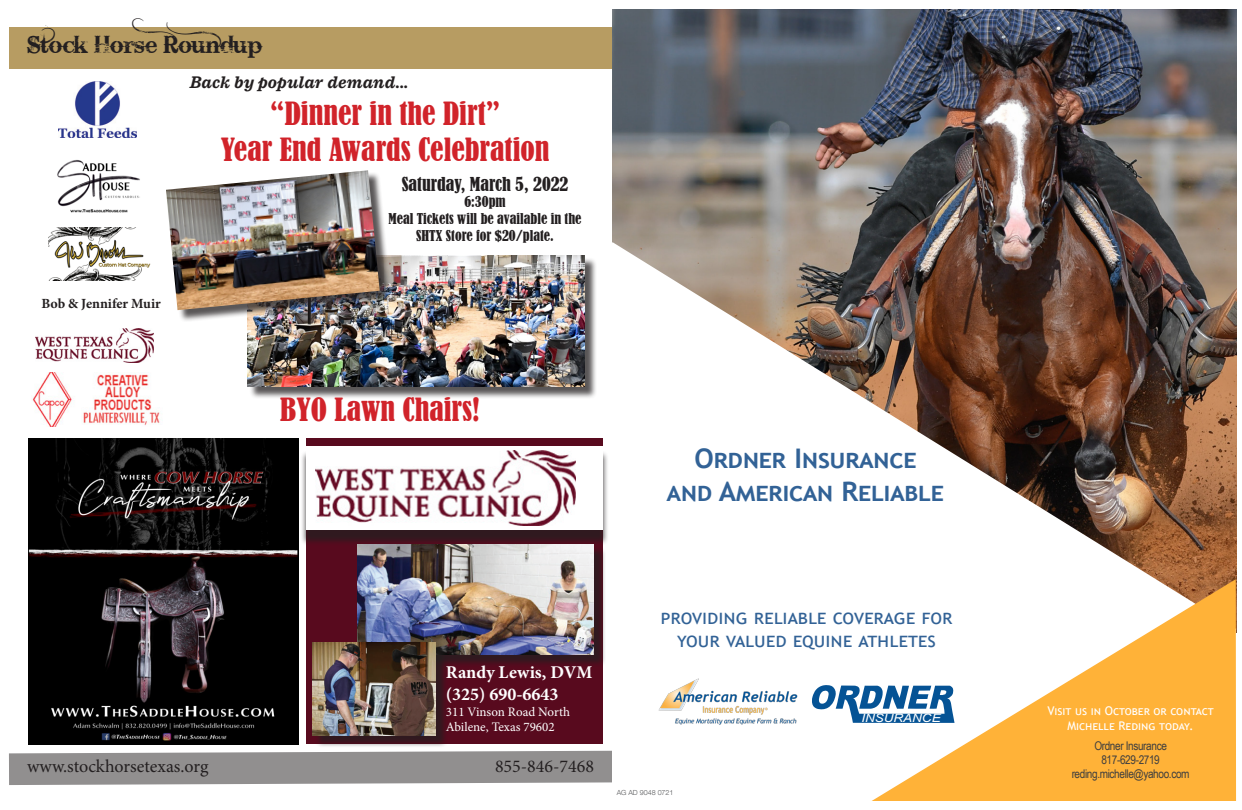
<style>
.page{position:relative;width:1242px;height:810px;background:#fff}
.page>*{position:absolute;margin:0;border:0;box-sizing:border-box;transform-origin:0 0}
.t1{font:condensed 30px "Bernard";color:#d1232a}
.t2{font:700 27px/33px "Trebuchet MS";color:#326296;text-align:center}
.t3{font:24px "Bleeding Cowboys";color:#231f20}
.t4{font:20px/23px "Trebuchet MS";color:#326296;text-align:center}
.t5{font:18px "Minion Pro";color:#231f20}
.t6{font:700 18px "Minion Pro";color:#fff}
.t7{font:italic 700 18px "Macklin Text";letter-spacing:.005em;color:#231f20}
.t8{font:condensed 18px "Bernard";color:#231f20}
.t9{font:condensed 14px/16.8px "Bernard";color:#231f20;text-align:center}
.t10{font:700 14px "Minion Pro";color:#231f20}
.t11{font:13px "Minion Pro";color:#fff}
.t12{font:12px/14px "Arial Narrow";letter-spacing:-.03em;color:#3e3e3f;text-align:center}
.t13{font:12px/15px "Trebuchet MS";color:#fff;text-align:center}
.t14{font:italic 11.7px "Arial";color:#fff;scale:1.15 1}
.t15{font:300 7px "Helvetica Neue";color:#57585a}
</style>
<div class="page">
<div style="left:9px;top:27px;width:612px;height:41px;background:#b79c62"></div>
<svg style="left:9px;top:751px;width:603px;height:34px;background:#989696"></svg>
<img style="left:28px;top:439px;width:270px;height:305px">
<div style="left:306px;top:439px;width:297px;height:305px;background:#580a1e"></div>
<div style="left:300px;top:451px;width:309px;height:95px;background:#231f20;opacity:.75"></div>
<div style="left:306px;top:446px;width:297px;height:84px;background:#fff"></div>
<img style="left:316px;top:451px;width:260px;height:75px">
<div style="left:359px;top:546px;width:247px;height:122px;background:#231f20;opacity:.75"></div>
<img style="left:358px;top:545px;width:236px;height:110px">
<div style="left:314px;top:644px;width:135px;height:104px;background:#231f20;opacity:.75"></div>
<img style="left:313px;top:643px;width:123px;height:93px">
<img style="left:612px;top:9px;width:624px;height:233px">
<img style="left:612px;top:242px;width:624px;height:337px">
<img style="left:658px;top:678px;width:140px;height:47px">
<svg style="left:812px;top:685px;width:60px;height:38px"></svg>
<svg style="left:872px;top:579px;width:364px;height:222px;fill:#ffb238"></svg>
<div style="left:702px;top:525px;width:203px;height:64px;background:#fff"></div>
<img style="left:58px;top:81px;width:78px;height:57px">
<img style="left:32px;top:372px;width:128px;height:55px">
<img style="left:36px;top:328px;width:118px;height:34px">
<img style="left:57px;top:160px;width:83px;height:53px">
<img style="left:48px;top:227px;width:103px;height:53px">
<div style="left:249px;top:257px;width:349px;height:143px;background:#231f20;opacity:.75"></div>
<img style="left:247px;top:256px;width:338px;height:131px">
<div style="left:168px;top:172px;width:224px;height:150px;background:#231f20;opacity:.75"></div>
<img style="left:166px;top:170px;width:214px;height:140px">
<img style="left:553px;top:353px;width:32px;height:36px">
<h3 class="t3" style="left:27px;top:31px;width:236px">Stock Horse Roundup</h3>
<p class="t7" style="left:190px;top:72px;width:220px">Back by popular demand...</p>
<p class="t1" style="left:270px;top:96px;width:231px">“Dinner in the Dirt”</p>
<p class="t1" style="left:221px;top:132px;width:330px">Year End Awards Celebration</p>
<p class="t10" style="left:41px;top:293px;width:121px">Bob &amp; Jennifer Muir</p>
<p class="t8" style="left:402px;top:173px;width:168px">Saturday, March 5, 2022</p>
<p class="t9" style="left:464px;top:194px;width:43px">6:30pm</p>
<p class="t9" style="left:389px;top:211px;width:194px">Meal Tickets will be available in the<br>SHTX Store for $20/plate.</p>
<p class="t1" style="left:280px;top:392px;width:201px">BYO Lawn Chairs!</p>
<p class="t2" style="left:667px;top:442px;width:278px">Ordner Insurance<br>and American Reliable</p>
<p class="t6" style="left:446px;top:660px;width:148px">Randy Lewis, DVM</p>
<p class="t6" style="left:446px;top:682px;width:114px">(325) 690-6643</p>
<p class="t11" style="left:446px;top:703px;width:126px">311 Vinson Road North</p>
<p class="t11" style="left:446px;top:718px;width:110px">Abilene, Texas 79602</p>
<p class="t5" style="left:27px;top:755px;width:183px">www.stockhorsetexas.org</p>
<p class="t5" style="left:495px;top:755px;width:101px">855-846-7468</p>
<p class="t4" style="left:660px;top:606px;width:294px">providing reliable coverage for your valued equine athletes</p>
<p class="t15" style="left:617px;top:787px;width:58px">AG AD 9048 0721</p>
<p class="t14" style="left:861px;top:711px;width:70px">INSURANCE</p>
<p class="t13" style="left:1048px;top:703px;width:167px">Visit us in October or contact<br>Michelle Reding today.</p>
<p class="t12" style="left:1072px;top:738px;width:119px">Ordner Insurance<br>817-629-2719 reding.michelle@yahoo.com</p>
</div>
